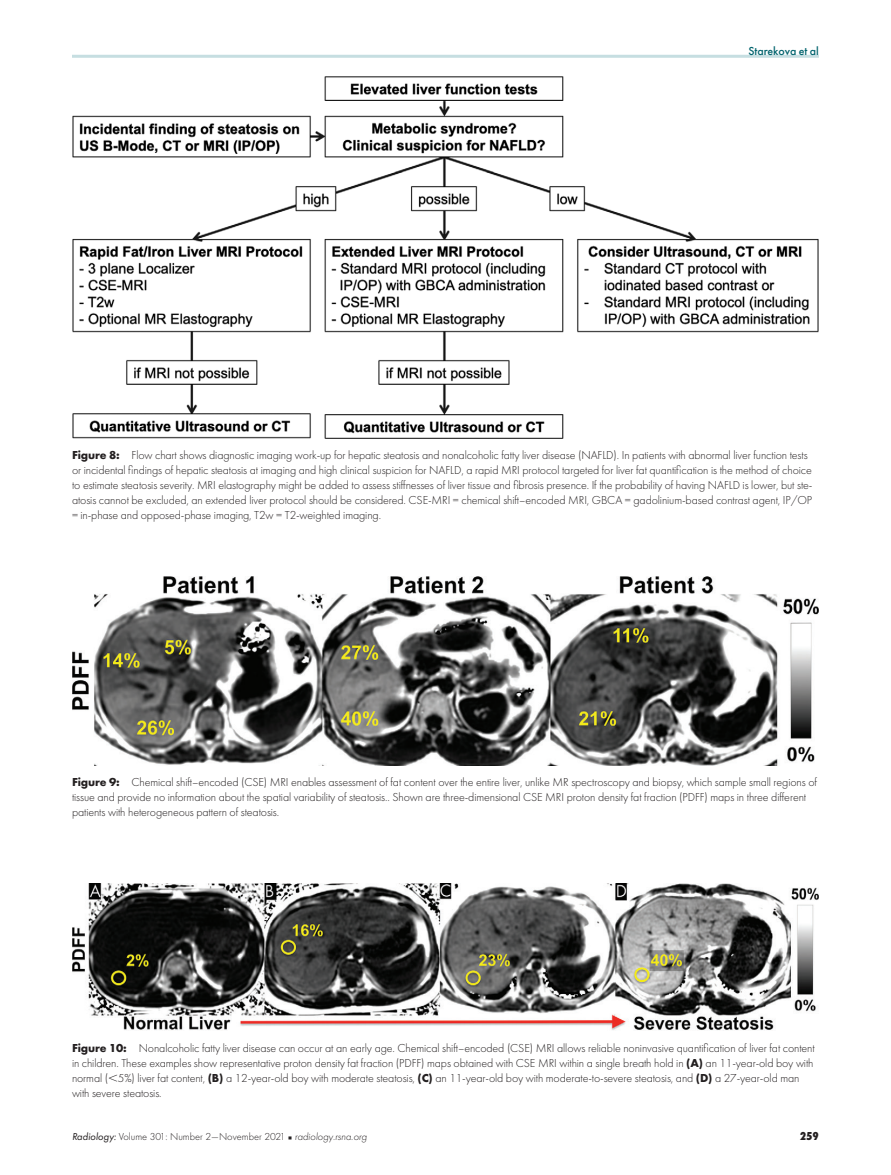
<style>
.page{position:relative;width:891px;height:1175px;background:#fff}
.page>*{position:absolute;margin:0;border:0;box-sizing:border-box;transform-origin:0 0}
.t1{font:300 12px/15px "Futura PT";letter-spacing:-.01em;color:#231f20}
.t2{font:500 12px "Futura PT";color:#00636d}
.t3{font:800 12px "Futura PT Cond";color:#231f20}
.t4{font:300 10.5px "Futura PT";color:#231f20}
.s1{font-weight:700}
.s2{font-family:"Universal Greekwith Math Pi";font-weight:400}
.s3{font-weight:400;font-style:italic}
.s4{font-family:"Universal Newswith Comm Pi";font-weight:400;font-size:6px}
.s5{font-style:italic}
</style>
<div class="page">
<hr style="left:72px;top:55px;width:747px;height:3px;background:#c6dee1">
<img style="left:72px;top:77px;width:747px;height:361px">
<img style="left:72px;top:577px;width:747px;height:188px">
<img style="left:72px;top:883px;width:747px;height:147px">
<p class="t2" style="left:748px;top:44px;width:72px">Starekova et al</p>
<p class="t1" style="left:72px;top:448px;width:742px"><span class="s1">Figure 8:</span> Flow chart shows diagnostic imaging work-up for hepatic steatosis and nonalcoholic fatty liver disease (NAFLD). In patients with abnormal liver function tests or incidental findings of hepatic steatosis at imaging and high clinical suspicion for NAFLD, a rapid MRI protocol targeted for liver fat quantification is the method of choice to estimate steatosis severity. MRI elastography might be added to assess stiffnesses of liver tissue and fibrosis presence. If the probability of having NAFLD is lower, but ste&shy;atosis cannot be excluded, an extended liver protocol should be considered. CSE-MRI = chemical shift–encoded MRI, GBCA = gadolinium-based contrast agent, IP/OP = in-phase and opposed-phase imaging, T2w = T2-weighted imaging.</p>
<p class="t1" style="left:72px;top:775px;width:747px"><span class="s1">Figure 9:</span> Chemical shift–encoded (CSE) MRI enables assessment of fat content over the entire liver, unlike MR spectroscopy and biopsy, which sample small regions of tissue and provide no information about the spatial variability of steatosis.. Shown are three-dimensional CSE MRI proton density fat fraction (PDFF) maps in three different patients with heterogeneous pattern of steatosis.</p>
<p class="t1" style="left:72px;top:1040px;width:744px"><span class="s1">Figure 10:</span> Nonalcoholic fatty liver disease can occur at an early age. Chemical shift–encoded (CSE) MRI allows reliable noninvasive quantification of liver fat content in children. These examples show representative proton density fat fraction (PDFF) maps obtained with CSE MRI within a single breath hold in <span class="s1">(A)</span> an 11-year-old boy with normal (<span class="s2">,</span>5%) liver fat content, <span class="s1">(B)</span> a 12-year-old boy with moderate steatosis, <span class="s1">(C)</span> an 11-year-old boy with moderate-to-severe steatosis, and <span class="s1">(D)</span> a 27-year-old man with severe steatosis.</p>
<p class="t4" style="left:72px;top:1131px;width:297px"><span class="s3">Radiology:</span> Volume 301: Number 2—November 2021 <span class="s4">n</span> <span class="s5">radiology.rsna.org</span></p>
<p class="t3" style="left:800px;top:1129px;width:21px">259</p>
</div>
